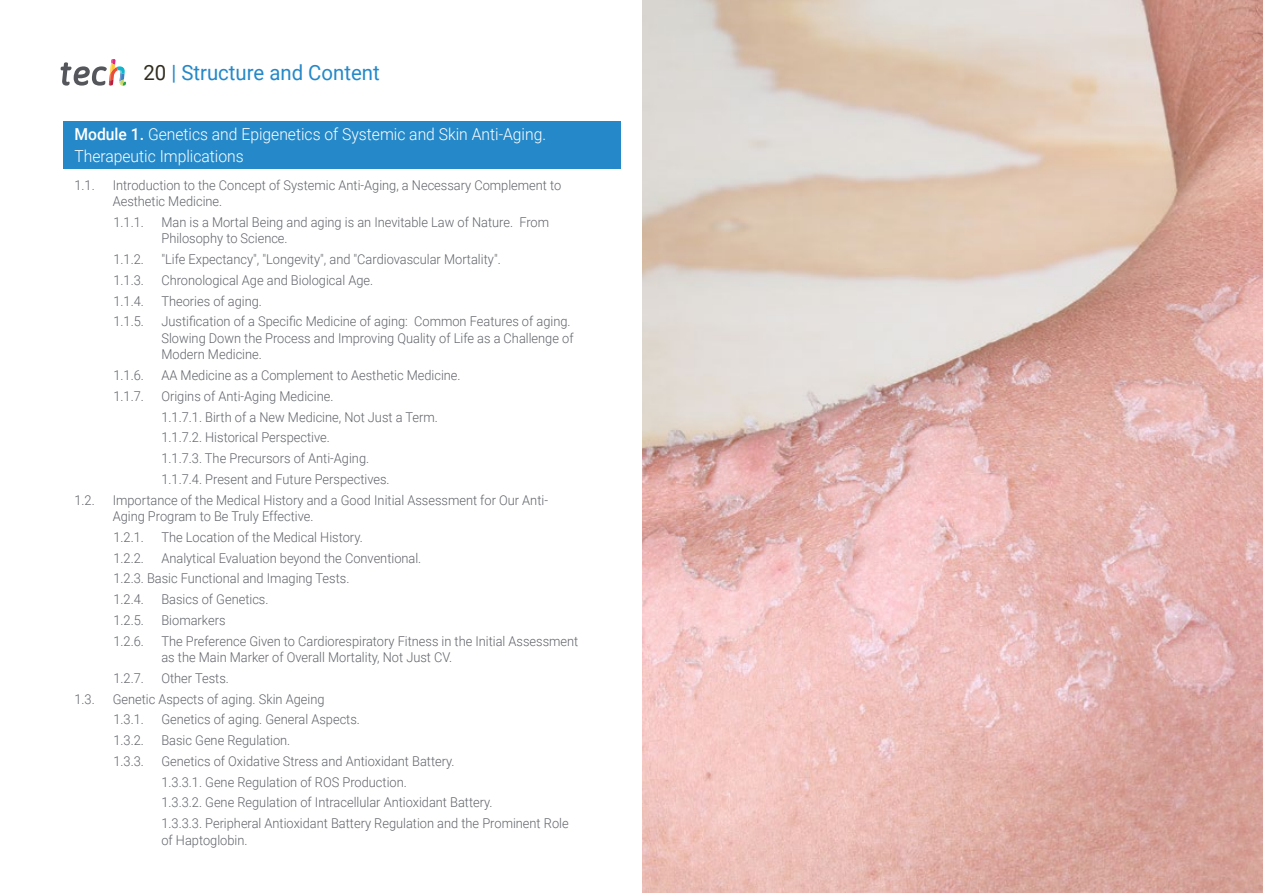
<style>
.page{position:relative;width:1263px;height:893px;background:#fff}
.page>*{position:absolute;margin:0;border:0;box-sizing:border-box;transform-origin:0 0}
.t1{font:21px "Roboto";color:#2488c9}
.t2{font:300 16.5px/22.5px "Roboto";color:#fff;scale:.95 1}
.t3{font:300 13.5px/20.7px "Roboto";color:#61646a;scale:.95 1}
.s1{color:#312e20}
.s2{font-weight:500}
</style>
<div class="page">
<div style="left:63px;top:121px;width:558px;height:48px;background:#2488c9"></div>
<img style="left:642px;top:0;width:621px;height:893px">
<svg style="left:61px;top:59px;width:65px;height:27px"></svg>
<h1 class="t1" style="left:144px;top:57px;width:238px"><span class="s1">20</span> | Structure and Content</h1>
<p class="t2" style="left:74px;top:122px;width:498px"><span class="s2">Module 1.</span> Genetics and Epigenetics of Systemic and Skin Anti-Aging.<br>Therapeutic Implications</p>
<p class="t3" style="left:74px;top:174px;width:23px">1.1.</p>
<p class="t3" style="left:113px;top:176px;width:474px;line-height:16.5px">Introduction to the Concept of Systemic Anti-Aging, a Necessary Complement to<br>Aesthetic Medicine.</p>
<p class="t3" style="left:113px;top:211px;width:34px">1.1.1.</p>
<p class="t3" style="left:161px;top:213px;width:410px;line-height:16.5px">Man is a Mortal Being and aging is an Inevitable Law of Nature. From<br>Philosophy to Science.</p>
<p class="t3" style="left:113px;top:248px;width:34px">1.1.2.</p>
<p class="t3" style="left:161px;top:248px;width:359px">"Life Expectancy", "Longevity", and "Cardiovascular Mortality".</p>
<p class="t3" style="left:113px;top:269px;width:34px">1.1.3.</p>
<p class="t3" style="left:161px;top:269px;width:224px">Chronological Age and Biological Age.</p>
<p class="t3" style="left:113px;top:290px;width:34px">1.1.4.</p>
<p class="t3" style="left:161px;top:290px;width:107px">Theories of aging.</p>
<p class="t3" style="left:113px;top:311px;width:34px">1.1.5.</p>
<p class="t3" style="left:161px;top:313px;width:435px;line-height:16.5px">Justification of a Specific Medicine of aging: Common Features of aging.<br>Slowing Down the Process and Improving Quality of Life as a Challenge of<br>Modern Medicine.</p>
<p class="t3" style="left:113px;top:364px;width:34px">1.1.6.</p>
<p class="t3" style="left:161px;top:364px;width:316px">AA Medicine as a Complement to Aesthetic Medicine.</p>
<p class="t3" style="left:113px;top:385px;width:34px">1.1.7.</p>
<p class="t3" style="left:161px;top:385px;width:292px">Origins of Anti-Aging Medicine.<br>1.1.7.1. Birth of a New Medicine, Not Just a Term.<br>1.1.7.2. Historical Perspective.<br>1.1.7.3. The Precursors of Anti-Aging.<br>1.1.7.4. Present and Future Perspectives.</p>
<p class="t3" style="left:74px;top:489px;width:23px">1.2.</p>
<p class="t3" style="left:113px;top:491px;width:460px;line-height:16.5px">Importance of the Medical History and a Good Initial Assessment for Our Anti-<br>Aging Program to Be Truly Effective.</p>
<p class="t3" style="left:113px;top:526px;width:34px">1.2.1.</p>
<p class="t3" style="left:161px;top:526px;width:213px">The Location of the Medical History.</p>
<p class="t3" style="left:113px;top:547px;width:34px">1.2.2.</p>
<p class="t3" style="left:113px;top:547px;width:326px;text-indent:48px">Analytical Evaluation beyond the Conventional.<br>1.2.3. Basic Functional and Imaging Tests.<br>1.2.4.</p>
<p class="t3" style="left:161px;top:588px;width:114px">Basics of Genetics.</p>
<p class="t3" style="left:113px;top:609px;width:34px">1.2.5.</p>
<p class="t3" style="left:161px;top:609px;width:69px">Biomarkers</p>
<p class="t3" style="left:113px;top:630px;width:34px">1.2.6.</p>
<p class="t3" style="left:161px;top:632px;width:440px;line-height:16.5px">The Preference Given to Cardiorespiratory Fitness in the Initial Assessment as the Main Marker of Overall Mortality, Not Just CV.</p>
<p class="t3" style="left:113px;top:667px;width:34px">1.2.7.</p>
<p class="t3" style="left:161px;top:667px;width:73px">Other Tests.</p>
<p class="t3" style="left:74px;top:688px;width:23px">1.3.</p>
<p class="t3" style="left:113px;top:688px;width:224px">Genetic Aspects of aging. Skin Ageing<br>1.3.1.</p>
<p class="t3" style="left:161px;top:709px;width:210px">Genetics of aging. General Aspects.</p>
<p class="t3" style="left:113px;top:729px;width:34px">1.3.2.</p>
<p class="t3" style="left:161px;top:729px;width:137px">Basic Gene Regulation.</p>
<p class="t3" style="left:113px;top:750px;width:34px">1.3.3.</p>
<p class="t3" style="left:161px;top:750px;width:430px">Genetics of Oxidative Stress and Antioxidant Battery.<br>1.3.3.1. Gene Regulation of ROS Production.<br>1.3.3.2. Gene Regulation of Intracellular Antioxidant Battery.<br>1.3.3.3. Peripheral Antioxidant Battery Regulation and the Prominent Role</p>
<p class="t3" style="left:161px;top:829px;width:92px">of Haptoglobin.</p>
</div>
